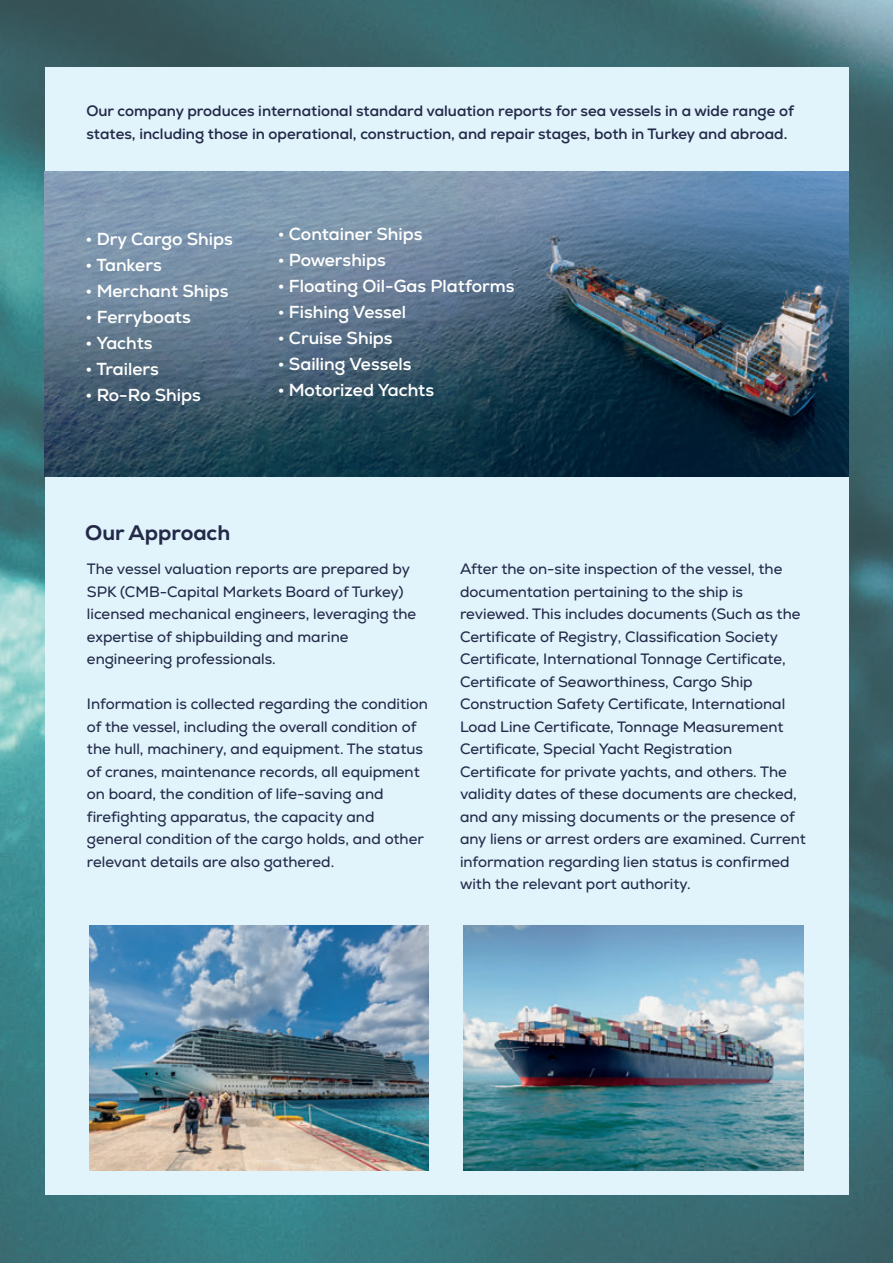
<style>
.page{position:relative;width:893px;height:1263px;background:#fff}
.page>*{position:absolute;margin:0;border:0;box-sizing:border-box;transform-origin:0 0}
.t1{font:800 21px "Nexa";color:#232a49}
.t2{font:700 17.4px "Nexa";color:#fff}
.t3{font:15px/22.5px "Nexa";color:#232a49}
.t4{font:700 15px/22.5px "Nexa";color:#232a49}
</style>
<div class="page">
<img style="left:0;top:0;width:893px;height:1263px">
<div style="left:45px;top:68px;width:803px;height:1127px;background:#e1f4fc"></div>
<img style="left:45px;top:172px;width:803px;height:305px">
<img style="left:464px;top:925px;width:339px;height:246px">
<img style="left:90px;top:925px;width:338px;height:246px">
<p class="t4" style="left:86px;top:100px;width:709px">Our company produces international standard valuation reports for sea vessels in a wide range of states, including those in operational, construction, and repair stages, both in Turkey and abroad.</p>
<p class="t2" style="left:86px;top:228px;width:149px">• Dry Cargo Ships</p>
<p class="t2" style="left:86px;top:254px;width:78px">• Tankers</p>
<p class="t2" style="left:86px;top:280px;width:144px">• Merchant Ships</p>
<p class="t2" style="left:86px;top:306px;width:107px">• Ferryboats</p>
<p class="t2" style="left:86px;top:332px;width:68px">• Yachts</p>
<p class="t2" style="left:86px;top:358px;width:75px">• Trailers</p>
<p class="t2" style="left:86px;top:384px;width:117px">• Ro-Ro Ships</p>
<p class="t2" style="left:278px;top:223px;width:146px">• Container Ships</p>
<p class="t2" style="left:278px;top:249px;width:110px">• Powerships</p>
<p class="t2" style="left:278px;top:275px;width:238px">• Floating Oil-Gas Platforms</p>
<p class="t2" style="left:278px;top:301px;width:130px">• Fishing Vessel</p>
<p class="t2" style="left:278px;top:327px;width:116px">• Cruise Ships</p>
<p class="t2" style="left:278px;top:353px;width:135px">• Sailing Vessels</p>
<p class="t2" style="left:278px;top:379px;width:158px">• Motorized Yachts</p>
<h1 class="t1" style="left:85px;top:520px;width:147px">Our Approach</h1>
<p class="t3" style="left:87px;top:558px;width:331px">The vessel valuation reports are prepared by SPK (CMB-Capital Markets Board of Turkey) licensed mechanical engineers, leveraging the expertise of shipbuilding and marine engineering professionals.</p>
<p class="t3" style="left:87px;top:693px;width:342px">Information is collected regarding the condition of the vessel, including the overall condition of the hull, machinery, and equipment. The status of cranes, maintenance records, all equipment on board, the condition of life-saving and firefighting apparatus, the capacity and general condition of the cargo holds, and other relevant details are also gathered.</p>
<p class="t3" style="left:460px;top:558px;width:347px">After the on-site inspection of the vessel, the documentation pertaining to the ship is reviewed. This includes documents (Such as the Certificate of Registry, Classification Society Certificate, International Tonnage Certificate, Certificate of Seaworthiness, Cargo Ship Construction Safety Certificate, International Load Line Certificate, Tonnage Measurement Certificate, Special Yacht Registration Certificate for private yachts, and others. The validity dates of these documents are checked, and any missing documents or the presence of any liens or arrest orders are examined. Current information regarding lien status is confirmed with the relevant port authority.</p>
</div>
